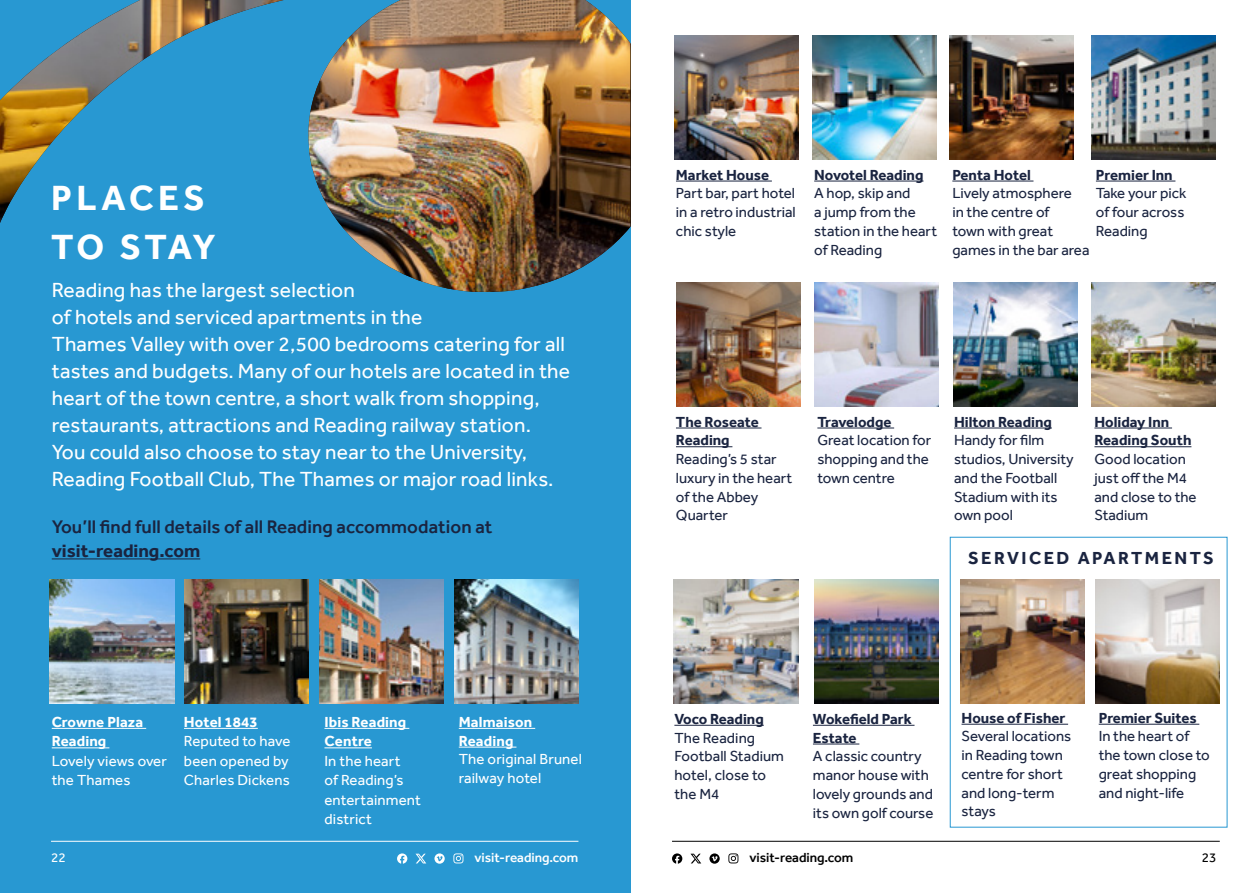
<style>
.page{position:relative;width:1259px;height:893px;background:#fff}
.page>*{position:absolute;margin:0;border:0;box-sizing:border-box;transform-origin:0 0}
.t1{font:700 36px/49.5px "Effra";letter-spacing:.095em;color:#fff}
.t2{font:21px/27px "Effra";letter-spacing:.01em;color:#fff}
.t3{font:500 18.75px "Effra";letter-spacing:.005em;color:#1a2440}
.t4{font:700 18.75px "Effra";color:#1a2440}
.t5{font:700 18px "Effra";letter-spacing:.14em;color:#1a2440}
.t6{font:15px/18.8px "Effra";color:#1a2440}
.t7{font:700 15px/18.8px "Effra";color:#1a2440}
.t8{font:15px/19.5px "Effra";letter-spacing:.01em;color:#fff}
.t9{font:700 15px/19.5px "Effra";letter-spacing:.01em;color:#fff}
.t10{font:500 13.5px "Effra";letter-spacing:-.005em;color:#000}
.t11{font:500 13.5px "Effra";letter-spacing:-.005em;color:#fff}
.t12{font:13.5px "Effra";color:#000}
.t13{font:13.5px "Effra";color:#fff}
</style>
<div class="page">
<div style="left:0;top:0;width:630px;height:893px;background:#2898d2"></div>
<img style="left:0;top:0;width:630px;height:292px">
<hr style="left:672px;top:841px;width:547px;height:1px;background:#000">
<svg style="left:728px;top:853px;width:10px;height:10px"></svg>
<svg style="left:690px;top:854px;width:11px;height:9px"></svg>
<svg style="left:672px;top:853px;width:10px;height:11px"></svg>
<svg style="left:709px;top:853px;width:10px;height:11px"></svg>
<hr style="left:52px;top:559px;width:148px;height:1px;background:#1a2440">
<hr style="left:52px;top:728px;width:94px;height:1px;background:#fff">
<hr style="left:52px;top:748px;width:57px;height:1px;background:#fff">
<hr style="left:184px;top:728px;width:74px;height:1px;background:#fff">
<hr style="left:324px;top:728px;width:85px;height:1px;background:#fff">
<hr style="left:324px;top:748px;width:48px;height:1px;background:#fff">
<hr style="left:459px;top:728px;width:76px;height:1px;background:#fff">
<hr style="left:459px;top:747px;width:57px;height:1px;background:#fff">
<img style="left:50px;top:580px;width:124px;height:123px">
<img style="left:319px;top:580px;width:125px;height:123px">
<img style="left:674px;top:36px;width:124px;height:124px">
<img style="left:949px;top:36px;width:124px;height:124px">
<img style="left:676px;top:283px;width:124px;height:123px">
<img style="left:953px;top:283px;width:124px;height:123px">
<img style="left:960px;top:580px;width:124px;height:123px">
<img style="left:454px;top:580px;width:124px;height:123px">
<img style="left:812px;top:36px;width:124px;height:124px">
<img style="left:1091px;top:36px;width:124px;height:124px">
<img style="left:814px;top:283px;width:124px;height:123px">
<img style="left:1091px;top:283px;width:124px;height:123px">
<img style="left:1095px;top:580px;width:124px;height:123px">
<img style="left:674px;top:580px;width:124px;height:123px">
<img style="left:814px;top:580px;width:124px;height:123px">
<img style="left:185px;top:580px;width:124px;height:123px">
<hr style="left:676px;top:181px;width:96px;height:1px;background:#1a2440">
<hr style="left:952px;top:181px;width:81px;height:1px;background:#1a2440">
<hr style="left:954px;top:428px;width:98px;height:1px;background:#1a2440">
<hr style="left:961px;top:724px;width:107px;height:1px;background:#1a2440">
<hr style="left:676px;top:428px;width:85px;height:1px;background:#1a2440">
<hr style="left:676px;top:446px;width:56px;height:1px;background:#1a2440">
<hr style="left:814px;top:181px;width:109px;height:1px;background:#1a2440">
<hr style="left:1096px;top:181px;width:79px;height:1px;background:#1a2440">
<hr style="left:1094px;top:428px;width:78px;height:1px;background:#1a2440">
<hr style="left:1094px;top:446px;width:97px;height:1px;background:#1a2440">
<hr style="left:1098px;top:724px;width:101px;height:1px;background:#1a2440">
<hr style="left:817px;top:428px;width:77px;height:1px;background:#1a2440">
<hr style="left:674px;top:725px;width:90px;height:1px;background:#1a2440">
<hr style="left:813px;top:725px;width:101px;height:1px;background:#1a2440">
<hr style="left:813px;top:744px;width:46px;height:1px;background:#1a2440">
<hr style="left:51px;top:841px;width:527px;height:1px;background:#fff">
<svg style="left:453px;top:853px;width:10px;height:10px"></svg>
<svg style="left:416px;top:854px;width:10px;height:9px"></svg>
<svg style="left:397px;top:853px;width:10px;height:11px"></svg>
<svg style="left:434px;top:853px;width:11px;height:11px"></svg>
<div style="left:950px;top:537px;width:277px;height:290px;border:1px solid #2898d2"></div>
<h1 class="t1" style="left:51px;top:173px;width:166px">PLACES<br>TO STAY</h1>
<p class="t2" style="left:52px;top:276px;width:520px">Reading has the largest selection<br>of hotels and serviced apartments in the<br>Thames Valley with over 2,500 bedrooms catering for all tastes and budgets. Many of our hotels are located in the heart of the town centre, a short walk from shopping, restaurants, attractions and Reading railway station.<br>You could also choose to stay near to the University, Reading Football Club, The Thames or major road links.</p>
<p class="t3" style="left:52px;top:516px;width:442px">You’ll find full details of all Reading accommodation at</p>
<p class="t4" style="left:52px;top:540px;width:150px">visit-reading.com</p>
<p class="t9" style="left:52px;top:712px;width:93px">Crowne Plaza<br>Reading</p>
<p class="t8" style="left:52px;top:751px;width:117px">Lovely views over the Thames</p>
<p class="t9" style="left:184px;top:712px;width:75px">Hotel 1843</p>
<p class="t8" style="left:184px;top:731px;width:108px;text-align:justify">Reputed to have been opened by Charles Dickens</p>
<p class="t9" style="left:324px;top:712px;width:83px">Ibis Reading<br>Centre</p>
<p class="t8" style="left:324px;top:751px;width:98px">In the heart<br>of Reading’s entertainment district</p>
<p class="t9" style="left:459px;top:712px;width:75px;line-height:18.8px">Malmaison<br>Reading</p>
<p class="t8" style="left:459px;top:750px;width:125px;line-height:18.8px">The original Brunel railway hotel</p>
<p class="t13" style="left:51px;top:850px;width:16px">22</p>
<p class="t11" style="left:474px;top:850px;width:105px">visit-reading.com</p>
<p class="t7" style="left:676px;top:165px;width:95px">Market House</p>
<p class="t6" style="left:676px;top:184px;width:121px;text-align:justify">Part bar, part hotel in a retro industrial chic style</p>
<p class="t7" style="left:814px;top:165px;width:111px">Novotel Reading</p>
<p class="t6" style="left:814px;top:184px;width:124px">A hop, skip and<br>a jump from the station in the heart of Reading</p>
<p class="t7" style="left:952px;top:165px;width:80px">Penta Hotel</p>
<p class="t6" style="left:952px;top:184px;width:139px">Lively atmosphere<br>in the centre of<br>town with great games in the bar area</p>
<p class="t7" style="left:1096px;top:165px;width:78px">Premier Inn</p>
<p class="t6" style="left:1096px;top:184px;width:92px">Take your pick of four across<br>Reading</p>
<p class="t7" style="left:676px;top:412px;width:84px">The Roseate<br>Reading</p>
<p class="t6" style="left:676px;top:449px;width:118px">Reading’s 5 star luxury in the heart of the Abbey<br>Quarter</p>
<p class="t7" style="left:817px;top:412px;width:76px">Travelodge</p>
<p class="t6" style="left:817px;top:431px;width:115px">Great location for shopping and the town centre</p>
<p class="t7" style="left:954px;top:412px;width:99px">Hilton Reading</p>
<p class="t6" style="left:954px;top:431px;width:121px">Handy for film studios, University and the Football<br>Stadium with its own pool</p>
<p class="t7" style="left:1094px;top:412px;width:98px">Holiday Inn<br>Reading South</p>
<p class="t6" style="left:1094px;top:449px;width:104px">Good location just off the M4 and close to the<br>Stadium</p>
<p class="t5" style="left:968px;top:547px;width:247px">SERVICED APARTMENTS</p>
<p class="t7" style="left:674px;top:709px;width:91px">Voco Reading</p>
<p class="t6" style="left:674px;top:728px;width:111px">The Reading<br>Football Stadium hotel, close to the M4</p>
<p class="t7" style="left:813px;top:709px;width:100px">Wokefield Park<br>Estate</p>
<p class="t6" style="left:813px;top:747px;width:122px">A classic country manor house with lovely grounds and its own golf course</p>
<p class="t7" style="left:961px;top:708px;width:105px">House of Fisher</p>
<p class="t6" style="left:961px;top:727px;width:111px">Several locations in Reading town centre for short and long-term stays</p>
<p class="t7" style="left:1098px;top:708px;width:99px">Premier Suites</p>
<p class="t6" style="left:1098px;top:727px;width:112px">In the heart of the town close to great shopping and night-life</p>
<p class="t10" style="left:749px;top:850px;width:105px">visit-reading.com</p>
<p class="t12" style="left:1201px;top:850px;width:16px">23</p>
</div>
